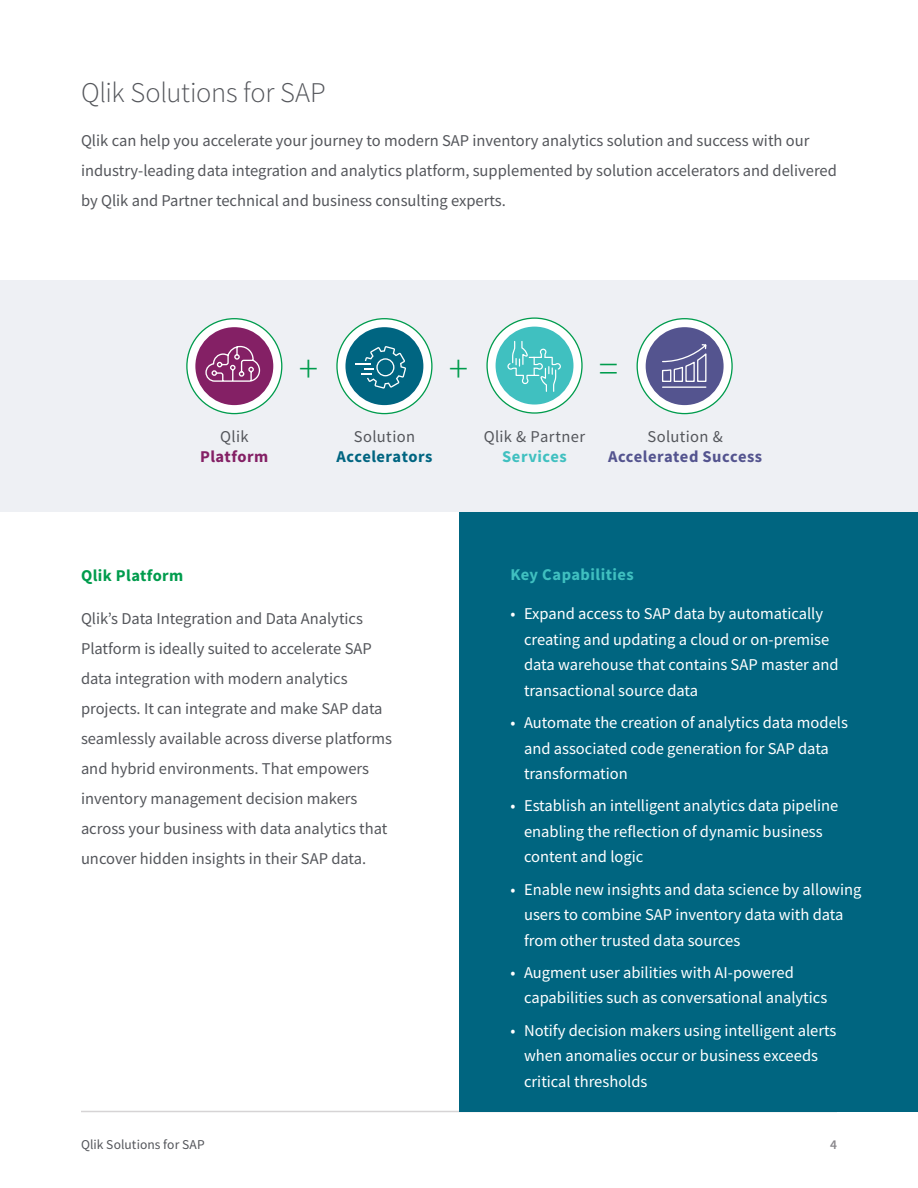
<style>
.page{position:relative;width:918px;height:1188px;background:#fff}
.page>*{position:absolute;margin:0;border:0;box-sizing:border-box;transform-origin:0 0}
.t1{font:300 40.5px "Source Sans Pro";color:#009c4d}
.t2{font:300 28.5px "Source Sans Pro";letter-spacing:-.01em;color:#54565b}
.t3{font:16.5px/25.5px "Source Sans Pro";color:#fff}
.t4{font:16.5px/30px "Source Sans Pro";color:#54565b}
.t5{font:16.5px "Source Sans Pro";letter-spacing:.025em;color:#54565b}
.t6{font:700 16.5px "Source Sans Pro";letter-spacing:.03em;color:#40c0c0}
.t7{font:700 16.5px "Source Sans Pro";letter-spacing:.03em;color:#54548f}
.t8{font:700 16.5px "Source Sans Pro";letter-spacing:.025em;color:#009c4d}
.t9{font:700 16.5px "Source Sans Pro";letter-spacing:.025em;color:#006581}
.t10{font:700 16.5px "Source Sans Pro";letter-spacing:.03em;color:#842065}
.t11{font:13.5px "Source Sans Pro";letter-spacing:.005em;color:#54565b}
.t12{font:600 13.5px "Source Sans Pro";color:#89878b}
</style>
<div class="page">
<hr style="left:81px;top:1111px;width:756px;height:1px;background:#d6d4d5">
<div style="left:459px;top:511px;width:459px;height:601px;background:#006580"></div>
<div style="left:0;top:280px;width:918px;height:231px;background:#eef0f4"></div>
<svg style="left:187px;top:319px;width:95px;height:95px;background:#e6f3ec"></svg>
<div style="left:195px;top:327px;width:78px;height:78px;background:#842065;border-radius:50%"></div>
<svg style="left:337px;top:319px;width:95px;height:95px;background:#e4f3ec"></svg>
<div style="left:345px;top:327px;width:78px;height:78px;background:#006581;border-radius:50%"></div>
<svg style="left:355px;top:346px;width:51px;height:43px"></svg>
<svg style="left:637px;top:319px;width:95px;height:95px;background:#e5f3ed"></svg>
<div style="left:646px;top:327px;width:78px;height:78px;background:#54548f;border-radius:50%"></div>
<svg style="left:662px;top:344px;width:45px;height:44px"></svg>
<svg style="left:205px;top:345px;width:56px;height:37px"></svg>
<svg style="left:487px;top:318px;width:95px;height:95px;background:#e3f4ed"></svg>
<div style="left:496px;top:327px;width:78px;height:78px;background:#40c0c0;border-radius:50%"></div>
<svg style="left:508px;top:341px;width:53px;height:51px"></svg>
<h2 class="t2" style="left:81px;top:75px;width:246px">Qlik Solutions for SAP</h2>
<p class="t4" style="left:81px;top:125px;width:757px">Qlik can help you accelerate your journey to modern SAP inventory analytics solution and success with our industry-leading data integration and analytics platform, supplemented by solution accelerators and delivered by Qlik and Partner technical and business consulting experts.</p>
<p class="t4" style="left:220px;top:422px;width:30px">Qlik</p>
<p class="t10" style="left:200px;top:446px;width:70px">Platform</p>
<h1 class="t1" style="left:299px;top:344px;width:21px">+</h1>
<h1 class="t1" style="left:449px;top:344px;width:21px">+</h1>
<h1 class="t1" style="left:599px;top:344px;width:21px">=</h1>
<p class="t5" style="left:354px;top:426px;width:63px">Solution</p>
<p class="t9" style="left:336px;top:446px;width:97px">Accelerators</p>
<p class="t5" style="left:484px;top:426px;width:103px">Qlik &amp; Partner</p>
<p class="t6" style="left:502px;top:446px;width:66px">Services</p>
<p class="t5" style="left:647px;top:426px;width:77px">Solution &amp;</p>
<p class="t7" style="left:608px;top:446px;width:156px">Accelerated Success</p>
<p class="t8" style="left:81px;top:564px;width:104px">Qlik Platform</p>
<p class="t4" style="left:81px;top:604px;width:313px">Qlik’s Data Integration and Data Analytics Platform is ideally suited to accelerate SAP data integration with modern analytics projects. It can integrate and make SAP data seamlessly available across diverse platforms and hybrid environments. That empowers inventory management decision makers across your business with data analytics that uncover hidden insights in their SAP data.</p>
<p class="t6" style="left:511px;top:564px;width:125px">Key Capabilities</p>
<p class="t3" style="left:524px;top:601px;width:316px;text-indent:-13px">• Expand access to SAP data by automatically creating and updating a cloud or on-premise data warehouse that contains SAP master and transactional source data</p>
<p class="t3" style="left:524px;top:710px;width:325px;text-indent:-13px">• Automate the creation of analytics data models and associated code generation for SAP data transformation</p>
<p class="t3" style="left:524px;top:793px;width:316px;text-indent:-13px">• Establish an intelligent analytics data pipeline enabling the reflection of dynamic business content and logic</p>
<p class="t3" style="left:524px;top:876px;width:339px;text-indent:-13px">• Enable new insights and data science by allowing users to combine SAP inventory data with data from other trusted data sources</p>
<p class="t3" style="left:524px;top:960px;width:305px;text-indent:-13px">• Augment user abilities with AI-powered capabilities such as conversational analytics</p>
<p class="t3" style="left:524px;top:1017px;width:314px;text-indent:-13px">• Notify decision makers using intelligent alerts when anomalies occur or business exceeds critical thresholds</p>
<p class="t11" style="left:81px;top:1136px;width:125px">Qlik Solutions for SAP</p>
<p class="t12" style="left:830px;top:1136px;width:8px">4</p>
</div>
